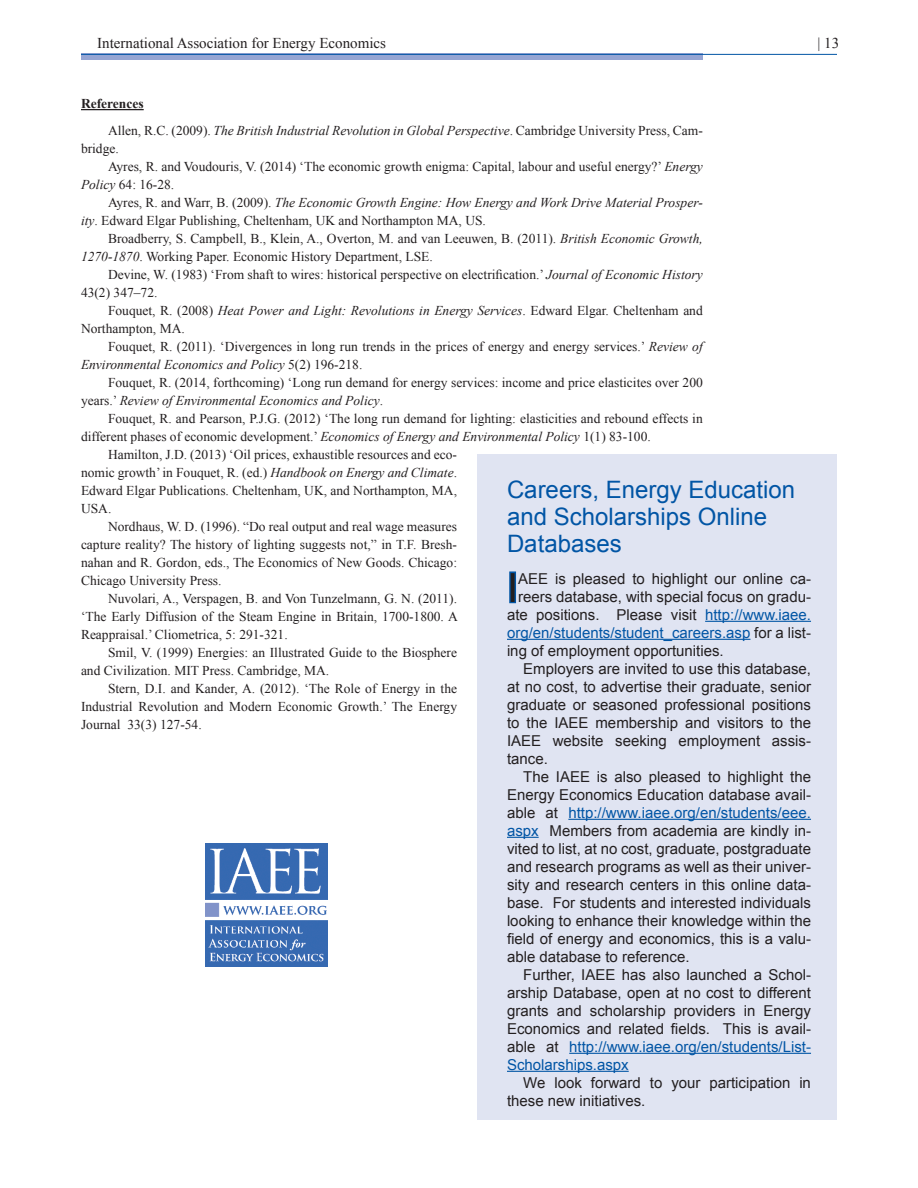
<style>
.page{position:relative;width:918px;height:1188px;background:#fff}
.page>*{position:absolute;margin:0;border:0;box-sizing:border-box;transform-origin:0 0}
.Standard_Paragraph{font:40.2px "Arial";color:#231f20}
.t_headline_blue_larg{font:24px/27px "Arial";color:#0155a5}
.Standard_Paragraph-2{font:15px/18px "Arial";color:#231f20;text-align:justify}
.t1{font:15px "Times New Roman";color:#231f20}
.Standard_Paragraph-3{font:15px "Arial";color:#0155a5}
.Footnotes___Referenc{font:13.5px/18px "Times New Roman";color:#231f20}
.FootnotesHeading{font:700 13.5px "Times New Roman";color:#231f20}
.s1{font-style:italic}
.s2{color:#0155a5}
.s3{color:#231f20}
</style>
<div class="page">
<div style="left:81px;top:54px;width:622px;height:6px;background:#96a5d3"></div>
<hr style="left:81px;top:54px;width:756px;height:1px;background:#0155a5">
<hr style="left:81px;top:109px;width:63px;height:1px;background:#231f20">
<div style="left:477px;top:454px;width:360px;height:666px;background:#e0e4f2"></div>
<hr style="left:705px;top:621px;width:106px;height:1px;background:#0155a5">
<hr style="left:507px;top:639px;width:243px;height:1px;background:#0155a5">
<hr style="left:568px;top:819px;width:243px;height:1px;background:#0155a5">
<hr style="left:507px;top:837px;width:32px;height:1px;background:#0155a5">
<hr style="left:569px;top:1053px;width:242px;height:1px;background:#0155a5">
<hr style="left:507px;top:1071px;width:122px;height:1px;background:#0155a5">
<div style="left:509px;top:571px;width:7px;height:32px;border:3px solid #0155a5"></div>
<img style="left:206px;top:843px;width:121px;height:124px">
<p class="t1" style="left:97px;top:33px;width:290px">International Association for Energy Economics</p>
<p class="t1" style="left:818px;top:33px;width:23px">| 13</p>
<p class="FootnotesHeading" style="left:81px;top:94px;width:64px">References</p>
<p class="Footnotes___Referenc" style="left:81px;top:121px;width:623px;text-indent:27px">Allen, R.C. (2009). <span class="s1">The British Industrial Revolution in Global Perspective</span>. Cambridge University Press, Cam&shy;bridge.</p>
<p class="Footnotes___Referenc" style="left:81px;top:157px;width:623px;text-indent:27px">Ayres, R. and Voudouris, V. (2014) ‘The economic growth enigma: Capital, labour and useful energy?’ <span class="s1">Energy<br>Policy</span> 64: 16-28.</p>
<p class="Footnotes___Referenc" style="left:81px;top:193px;width:623px;text-indent:27px">Ayres, R. and Warr, B. (2009). <span class="s1">The Economic Growth Engine: How Energy and Work Drive Material Prosper&shy;ity</span>. Edward Elgar Publishing, Cheltenham, UK and Northampton MA, US.</p>
<p class="Footnotes___Referenc" style="left:81px;top:229px;width:623px;text-indent:27px">Broadberry, S. Campbell, B., Klein, A., Overton, M. and van Leeuwen, B. (2011). <span class="s1">British Economic Growth,<br>1270-1870</span>. Working Paper. Economic History Department, LSE.</p>
<p class="Footnotes___Referenc" style="left:81px;top:265px;width:623px;text-indent:27px">Devine, W. (1983) ‘From shaft to wires: historical perspective on electrification.’ <span class="s1">Journal of Economic History<br></span>43(2) 347–72.</p>
<p class="Footnotes___Referenc" style="left:81px;top:301px;width:623px;text-indent:27px">Fouquet, R. (2008) <span class="s1">Heat Power and Light: Revolutions in Energy Services</span>. Edward Elgar. Cheltenham and<br>Northampton, MA.</p>
<p class="Footnotes___Referenc" style="left:81px;top:337px;width:623px;text-indent:27px">Fouquet, R. (2011). ‘Divergences in long run trends in the prices of energy and energy services.’ <span class="s1">Review of<br>Environmental Economics and Policy</span> 5(2) 196-218.</p>
<p class="Footnotes___Referenc" style="left:81px;top:373px;width:623px;text-indent:27px">Fouquet, R. (2014, forthcoming) ‘Long run demand for energy services: income and price elasticites over 200 years.’ <span class="s1">Review of Environmental Economics and Policy</span>.</p>
<p class="Footnotes___Referenc" style="left:81px;top:409px;width:623px;text-indent:27px">Fouquet, R. and Pearson, P.J.G. (2012) ‘The long run demand for lighting: elasticities and rebound effects in different phases of economic development.’ <span class="s1">Economics of Energy and Environmental Policy</span> 1(1) 83-100.</p>
<p class="Footnotes___Referenc" style="left:81px;top:445px;width:378px;text-align:justify;text-indent:27px">Hamilton, J.D. (2013) ‘Oil prices, exhaustible resources and eco&shy;nomic growth’ in Fouquet, R. (ed.) <span class="s1">Handbook on Energy and Climate</span>.<br>Edward Elgar Publications. Cheltenham, UK, and Northampton, MA, USA.</p>
<p class="Footnotes___Referenc" style="left:81px;top:517px;width:378px;text-align:justify;text-indent:27px">Nordhaus, W. D. (1996). “Do real output and real wage measures capture reality? The history of lighting suggests not,” in T.F. Bresh&shy;nahan and R. Gordon, eds., The Economics of New Goods. Chicago:<br>Chicago University Press.</p>
<p class="Footnotes___Referenc" style="left:81px;top:589px;width:378px;text-align:justify;text-indent:27px">Nuvolari, A., Verspagen, B. and Von Tunzelmann, G. N. (2011). ‘The Early Diffusion of the Steam Engine in Britain, 1700-1800. A Reappraisal.’ Cliometrica, 5: 291-321.</p>
<p class="Footnotes___Referenc" style="left:81px;top:643px;width:378px;text-indent:27px">Smil, V. (1999) Energies: an Illustrated Guide to the Biosphere and Civilization. MIT Press. Cambridge, MA.</p>
<p class="Footnotes___Referenc" style="left:81px;top:679px;width:378px;text-align:justify;text-indent:27px">Stern, D.I. and Kander, A. (2012). ‘The Role of Energy in the Industrial Revolution and Modern Economic Growth.’ The Energy Journal 33(3) 127-54.</p>
<p class="t_headline_blue_larg" style="left:507px;top:477px;width:290px">Careers, Energy Education and Scholarships Online<br>Databases</p>
<p class="Standard_Paragraph" style="left:507px;top:561px;width:13px">I</p>
<p class="Standard_Paragraph-2" style="left:518px;top:570px;width:294px">AEE is pleased to highlight our online ca-</p>
<p class="Standard_Paragraph-2" style="left:518px;top:588px;width:294px">reers database, with special focus on gradu-</p>
<p class="Standard_Paragraph-2" style="left:507px;top:606px;width:306px">ate positions. Please visit <span class="s2">http://www.iaee.</span></p>
<p class="Standard_Paragraph-3" style="left:507px;top:623px;width:306px">org/en/students/student_careers.asp <span class="s3">for a list-</span></p>
<p class="Standard_Paragraph-2" style="left:507px;top:642px;width:218px">ing of employment opportunities.</p>
<p class="Standard_Paragraph-2" style="left:507px;top:660px;width:306px;text-indent:16px">Employers are invited to use this database, at no cost, to advertise their graduate, senior graduate or seasoned professional positions to the IAEE membership and visitors to the IAEE website seeking employment assis&shy;tance.</p>
<p class="Standard_Paragraph-2" style="left:507px;top:768px;width:306px;text-indent:16px">The IAEE is also pleased to highlight the Energy Economics Education database avail&shy;able at <span class="s2">http://www.iaee.org/en/students/eee. aspx</span> Members from academia are kindly in&shy;vited to list, at no cost, graduate, postgraduate and research programs as well as their univer&shy;sity and research centers in this online data&shy;base. For students and interested individuals looking to enhance their knowledge within the field of energy and economics, this is a valu&shy;able database to reference.</p>
<p class="Standard_Paragraph-2" style="left:507px;top:966px;width:306px;text-indent:16px">Further, IAEE has also launched a Schol&shy;arship Database, open at no cost to different grants and scholarship providers in Energy Economics and related fields. This is avail&shy;able at <span class="s2">http://www.iaee.org/en/students/List-Scholarships.aspx</span></p>
<p class="Standard_Paragraph-2" style="left:507px;top:1074px;width:306px;text-indent:16px">We look forward to your participation in these new initiatives.</p>
</div>
